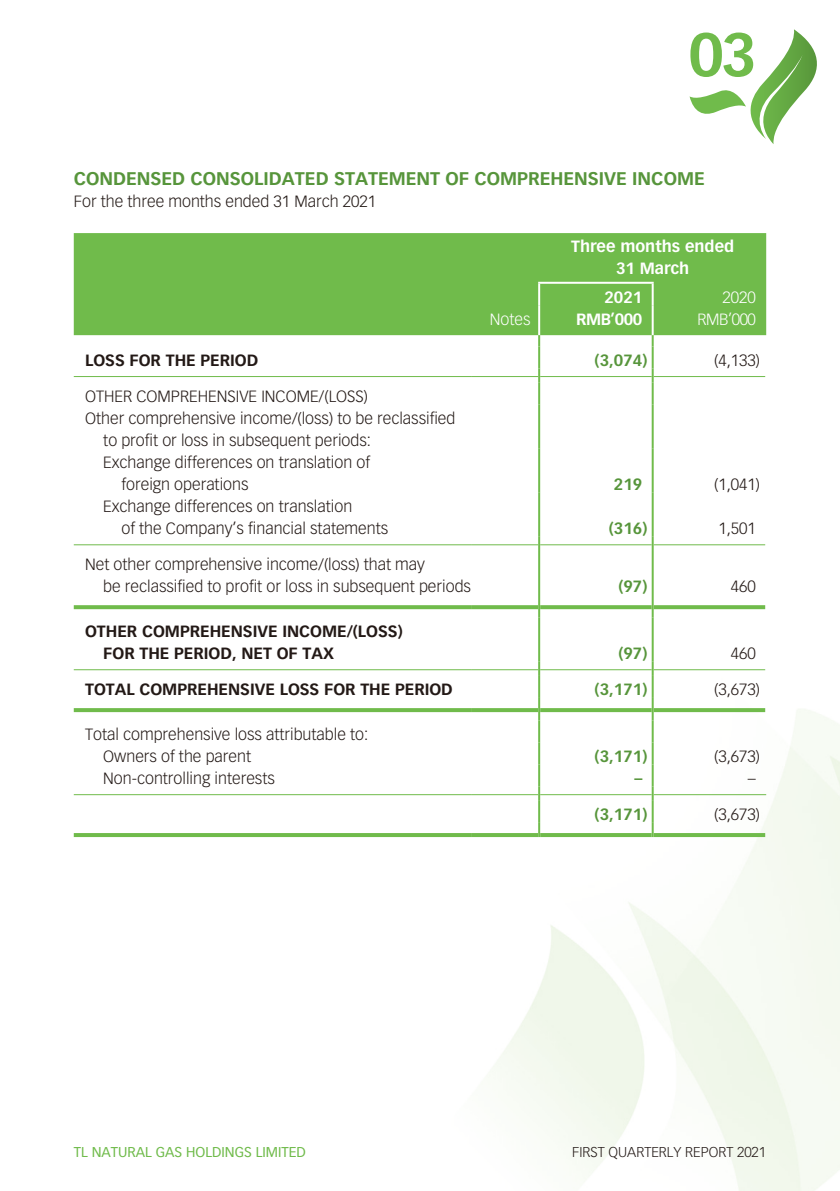
<style>
.page{position:relative;width:840px;height:1191px;background:#fff}
.page>*{position:absolute;margin:0;border:0;box-sizing:border-box;transform-origin:0 0}
.t1{font:700 60px "Vectora LT Std";color:#70bb4b}
.t2{font:700 18px "Vectora LT Std";color:#57953b}
.t3{font:300 16px/22px "Vectora LT Std";color:#231916}
.t4{font:700 16px/22px "Vectora LT Std";color:#231916}
.t5{font:700 16px "Vectora LT Std";color:#57953b}
.t6{font:700 16px/22px "Vectora LT Std";color:#fff;text-align:center}
.t7{font:300 16px "Vectora LT Std";color:#fff}
.t8{font:14px "Vectora LT Std";color:#70bb4b}
.t9{font:300 14px "Vectora LT Std";color:#231916}
</style>
<div class="page">
<img style="left:418px;top:648px;width:421px;height:543px">
<svg style="left:689px;top:29px;width:128px;height:115px"></svg>
<div style="left:74px;top:233px;width:691px;height:102px;background:#70bb4b"></div>
<hr style="left:538px;top:282px;width:115px;height:2px;background:#fff">
<hr style="left:538px;top:284px;width:2px;height:22px;background:#fff">
<hr style="left:651px;top:284px;width:2px;height:22px;background:#fff">
<hr style="left:538px;top:306px;width:2px;height:29px;background:#fff">
<hr style="left:651px;top:306px;width:2px;height:29px;background:#fff">
<svg style="left:538px;top:335px;width:2px;height:11px"></svg>
<svg style="left:651px;top:335px;width:2px;height:11px"></svg>
<hr style="left:538px;top:346px;width:2px;height:22px;background:#70bb4b">
<hr style="left:651px;top:346px;width:2px;height:22px;background:#70bb4b">
<svg style="left:538px;top:368px;width:2px;height:15px"></svg>
<svg style="left:651px;top:368px;width:2px;height:15px"></svg>
<hr style="left:538px;top:383px;width:2px;height:22px;background:#70bb4b">
<hr style="left:651px;top:383px;width:2px;height:22px;background:#70bb4b">
<hr style="left:538px;top:405px;width:2px;height:44px;background:#70bb4b">
<hr style="left:651px;top:405px;width:2px;height:44px;background:#70bb4b">
<hr style="left:538px;top:449px;width:2px;height:44px;background:#70bb4b">
<hr style="left:651px;top:449px;width:2px;height:44px;background:#70bb4b">
<hr style="left:538px;top:493px;width:2px;height:44px;background:#70bb4b">
<hr style="left:651px;top:493px;width:2px;height:44px;background:#70bb4b">
<svg style="left:538px;top:537px;width:2px;height:14px"></svg>
<svg style="left:651px;top:537px;width:2px;height:14px"></svg>
<hr style="left:538px;top:551px;width:2px;height:44px;background:#70bb4b">
<hr style="left:651px;top:551px;width:2px;height:44px;background:#70bb4b">
<hr style="left:538px;top:595px;width:2px;height:22px;background:#70bb4b">
<hr style="left:651px;top:595px;width:2px;height:22px;background:#70bb4b">
<hr style="left:538px;top:617px;width:2px;height:44px;background:#70bb4b">
<hr style="left:651px;top:617px;width:2px;height:44px;background:#70bb4b">
<svg style="left:538px;top:661px;width:2px;height:15px"></svg>
<svg style="left:651px;top:661px;width:2px;height:15px"></svg>
<hr style="left:538px;top:676px;width:2px;height:22px;background:#70bb4b">
<hr style="left:651px;top:676px;width:2px;height:22px;background:#70bb4b">
<hr style="left:538px;top:698px;width:2px;height:22px;background:#70bb4b">
<hr style="left:651px;top:698px;width:2px;height:22px;background:#70bb4b">
<hr style="left:538px;top:720px;width:2px;height:22px;background:#70bb4b">
<hr style="left:651px;top:720px;width:2px;height:22px;background:#70bb4b">
<hr style="left:538px;top:742px;width:2px;height:22px;background:#70bb4b">
<hr style="left:651px;top:742px;width:2px;height:22px;background:#70bb4b">
<hr style="left:538px;top:764px;width:2px;height:22px;background:#70bb4b">
<hr style="left:651px;top:764px;width:2px;height:22px;background:#70bb4b">
<svg style="left:538px;top:786px;width:2px;height:15px"></svg>
<svg style="left:651px;top:786px;width:2px;height:15px"></svg>
<hr style="left:538px;top:801px;width:2px;height:22px;background:#70bb4b">
<hr style="left:651px;top:801px;width:2px;height:22px;background:#70bb4b">
<svg style="left:538px;top:823px;width:2px;height:14px"></svg>
<svg style="left:651px;top:823px;width:2px;height:14px"></svg>
<hr style="left:74px;top:376px;width:397px;height:1px;background:#70bb4b">
<hr style="left:471px;top:376px;width:67px;height:1px;background:#70bb4b">
<hr style="left:540px;top:376px;width:111px;height:1px;background:#70bb4b">
<hr style="left:653px;top:376px;width:111px;height:1px;background:#70bb4b">
<hr style="left:74px;top:544px;width:397px;height:1px;background:#70bb4b">
<hr style="left:471px;top:544px;width:67px;height:1px;background:#70bb4b">
<hr style="left:540px;top:544px;width:111px;height:1px;background:#70bb4b">
<hr style="left:653px;top:544px;width:111px;height:1px;background:#70bb4b">
<svg style="left:74px;top:605px;width:397px;height:4px;background:#76be53"></svg>
<svg style="left:471px;top:605px;width:67px;height:4px"></svg>
<svg style="left:540px;top:605px;width:111px;height:4px"></svg>
<svg style="left:653px;top:605px;width:111px;height:4px"></svg>
<hr style="left:74px;top:669px;width:397px;height:1px;background:#70bb4b">
<hr style="left:471px;top:669px;width:67px;height:1px;background:#70bb4b">
<hr style="left:540px;top:669px;width:111px;height:1px;background:#70bb4b">
<hr style="left:653px;top:669px;width:111px;height:1px;background:#70bb4b">
<svg style="left:74px;top:708px;width:397px;height:4px;background:#74bd50"></svg>
<svg style="left:471px;top:708px;width:67px;height:4px"></svg>
<svg style="left:540px;top:708px;width:111px;height:4px"></svg>
<svg style="left:653px;top:708px;width:111px;height:4px"></svg>
<hr style="left:74px;top:794px;width:397px;height:1px;background:#70bb4b">
<hr style="left:471px;top:794px;width:67px;height:1px;background:#70bb4b">
<hr style="left:540px;top:794px;width:111px;height:1px;background:#70bb4b">
<hr style="left:653px;top:794px;width:112px;height:1px;background:#70bb4b">
<hr style="left:74px;top:833px;width:397px;height:4px;background:#70bb4b">
<hr style="left:471px;top:833px;width:67px;height:4px;background:#70bb4b">
<hr style="left:540px;top:833px;width:111px;height:4px;background:#70bb4b">
<hr style="left:653px;top:833px;width:111px;height:4px;background:#70bb4b">
<h1 class="t1" style="left:688px;top:26px;width:70px">03</h1>
<p class="t2" style="left:74px;top:170px;width:632px">CONDENSED CONSOLIDATED STATEMENT OF COMPREHENSIVE INCOME</p>
<p class="t3" style="left:74px;top:191px;width:303px">For the three months ended 31 March 2021</p>
<p class="t6" style="left:570px;top:237px;width:164px">Three months ended<br>31 March</p>
<p class="t6" style="left:604px;top:287px;width:39px">2021</p>
<p class="t7" style="left:722px;top:290px;width:35px">2020</p>
<p class="t7" style="left:489px;top:312px;width:42px">Notes</p>
<p class="t6" style="left:576px;top:309px;width:68px">RMB’000</p>
<p class="t7" style="left:697px;top:312px;width:60px">RMB’000</p>
<p class="t4" style="left:85px;top:350px;width:174px">LOSS FOR THE PERIOD</p>
<p class="t5" style="left:594px;top:352px;width:54px">(3,074)</p>
<p class="t3" style="left:713px;top:350px;width:47px">(4,133)</p>
<p class="t3" style="left:85px;top:386px;width:284px">OTHER COMPREHENSIVE INCOME/(LOSS)</p>
<p class="t3" style="left:85px;top:408px;width:371px">Other comprehensive income/(loss) to be reclassified</p>
<p class="t3" style="left:103px;top:430px;width:269px">to profit or loss in subsequent periods:</p>
<p class="t3" style="left:103px;top:452px;width:268px">Exchange differences on translation of</p>
<p class="t3" style="left:121px;top:474px;width:128px">foreign operations</p>
<p class="t5" style="left:613px;top:477px;width:30px">219</p>
<p class="t3" style="left:713px;top:474px;width:47px">(1,041)</p>
<p class="t3" style="left:121px;top:496px;width:268px;text-indent:-18px">Exchange differences on translation<br>of the Company’s financial statements</p>
<p class="t5" style="left:608px;top:521px;width:40px">(316)</p>
<p class="t3" style="left:718px;top:518px;width:39px">1,501</p>
<p class="t3" style="left:103px;top:554px;width:369px;text-indent:-18px">Net other comprehensive income/(loss) that may<br>be reclassified to profit or loss in subsequent periods</p>
<p class="t4" style="left:103px;top:621px;width:301px;text-indent:-18px">OTHER COMPREHENSIVE INCOME/(LOSS)<br>FOR THE PERIOD, NET OF TAX</p>
<p class="t5" style="left:618px;top:579px;width:31px">(97)</p>
<p class="t3" style="left:730px;top:576px;width:26px">460</p>
<p class="t5" style="left:618px;top:645px;width:31px">(97)</p>
<p class="t3" style="left:730px;top:643px;width:26px">460</p>
<p class="t4" style="left:85px;top:679px;width:369px">TOTAL COMPREHENSIVE LOSS FOR THE PERIOD</p>
<p class="t5" style="left:594px;top:682px;width:54px">(3,171)</p>
<p class="t3" style="left:713px;top:679px;width:47px">(3,673)</p>
<p class="t3" style="left:103px;top:724px;width:266px;text-indent:-18px">Total comprehensive loss attributable to:<br>Owners of the parent</p>
<p class="t5" style="left:594px;top:748px;width:54px">(3,171)</p>
<p class="t3" style="left:713px;top:746px;width:47px">(3,673)</p>
<p class="t3" style="left:103px;top:768px;width:173px">Non-controlling interests</p>
<p class="t5" style="left:634px;top:770px;width:9px">–</p>
<p class="t3" style="left:747px;top:768px;width:9px">–</p>
<p class="t5" style="left:594px;top:807px;width:54px">(3,171)</p>
<p class="t3" style="left:713px;top:804px;width:47px">(3,673)</p>
<p class="t8" style="left:74px;top:1145px;width:233px">TL NATURAL GAS HOLDINGS LIMITED</p>
<p class="t9" style="left:572px;top:1145px;width:195px">FIRST QUARTERLY REPORT 2021</p>
</div>
